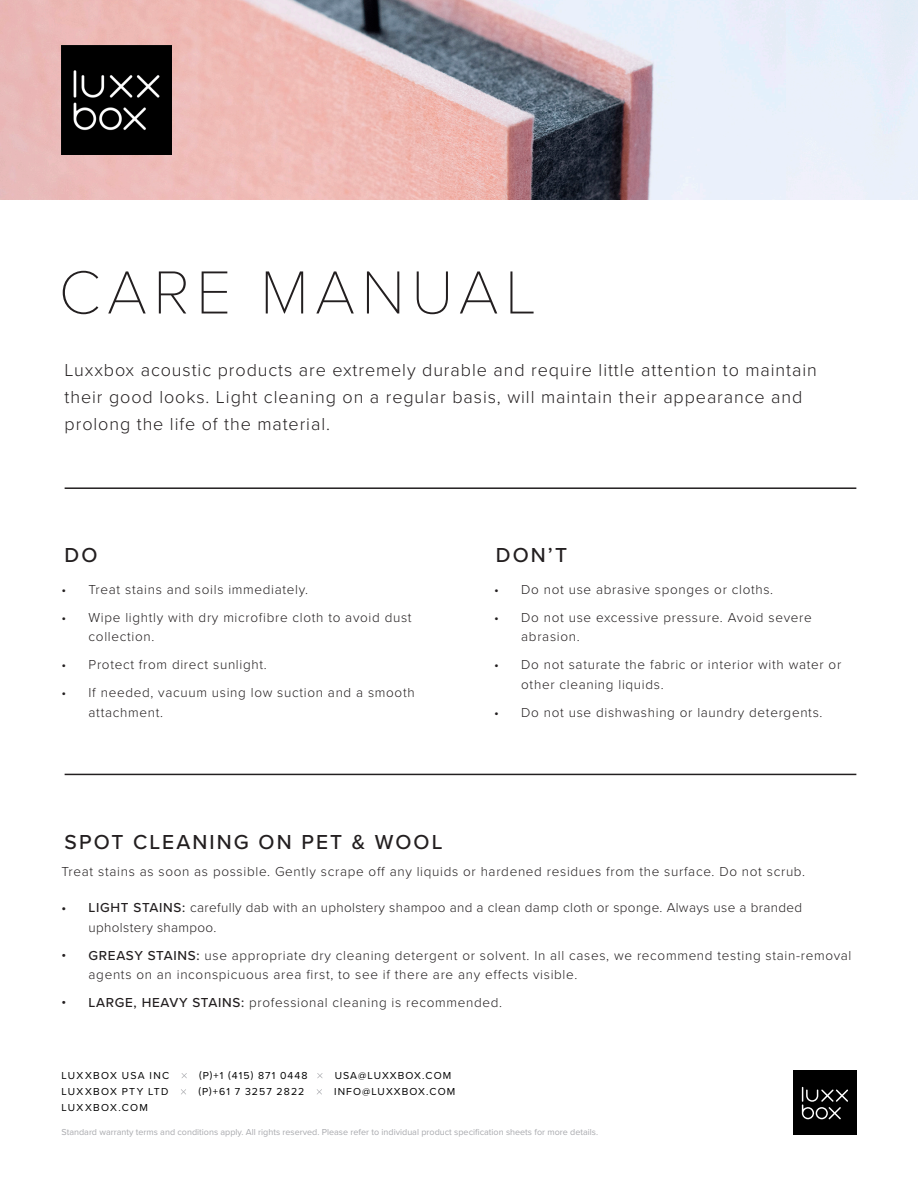
<style>
.page{position:relative;width:918px;height:1188px;background:#fff}
.page>*{position:absolute;margin:0;border:0;box-sizing:border-box;transform-origin:0 0}
.Heading_2{font:100 63px "Proxima Nova T";letter-spacing:.1em;color:#231f20}
.Heading_2-2{font:500 21px "Proxima Nova";letter-spacing:.1em;color:#231f20}
.t1{font:300 18px/27px "Proxima Nova";letter-spacing:.05em;color:#231f20}
.t2{font:300 13.5px/19.5px "Proxima Nova";letter-spacing:.05em;color:#231f20}
.t3{font:300 13.5px/19.5px "Proxima Nova";letter-spacing:.025em;color:#231f20}
.t4{font:10.5px "Proxima Nova";letter-spacing:.1em;color:#000}
.t5{font:10.5px "Proxima Nova";letter-spacing:.12em;color:#000}
.Disclaimer{font:9px "Proxima Nova";color:#a8a9ad}
.s1{font-weight:500}
</style>
<div class="page">
<img style="left:0;top:0;width:787px;height:200px">
<div style="left:793px;top:1071px;width:63px;height:64px;background:#000"></div>
<svg style="left:802px;top:1087px;width:46px;height:33px"></svg>
<svg style="left:182px;top:1073px;width:5px;height:5px"></svg>
<svg style="left:317px;top:1073px;width:6px;height:5px"></svg>
<svg style="left:181px;top:1089px;width:5px;height:5px"></svg>
<svg style="left:317px;top:1089px;width:5px;height:5px"></svg>
<img style="left:62px;top:45px;width:109px;height:110px">
<hr style="left:65px;top:487px;width:791px;height:2px;background:#231f20">
<hr style="left:65px;top:774px;width:791px;height:1px;background:#231f20">
<p class="Heading_2" style="left:59px;top:246px;width:479px">CARE MANUAL</p>
<p class="t1" style="left:65px;top:355px;width:754px">Luxxbox acoustic products are extremely durable and require little attention to maintain their good looks. Light cleaning on a regular basis, will maintain their appearance and prolong the life of the material.</p>
<p class="Heading_2-2" style="left:65px;top:540px;width:34px">DO</p>
<p class="t2" style="left:62px;top:579px;width:248px">• Treat stains and soils immediately.</p>
<p class="t2" style="left:89px;top:607px;width:325px;text-indent:-27px">• Wipe lightly with dry microfibre cloth to avoid dust collection.</p>
<p class="t2" style="left:62px;top:654px;width:207px">• Protect from direct sunlight.</p>
<p class="t2" style="left:89px;top:682px;width:328px;text-indent:-27px">• If needed, vacuum using low suction and a smooth attachment.</p>
<p class="Heading_2-2" style="left:65px;top:826px;width:379px">SPOT CLEANING ON PET &amp; WOOL</p>
<p class="Heading_2-2" style="left:496px;top:540px;width:73px">DON’T</p>
<p class="t2" style="left:494px;top:579px;width:280px">• Do not use abrasive sponges or cloths.</p>
<p class="t2" style="left:521px;top:607px;width:292px;text-indent:-27px">• Do not use excessive pressure. Avoid severe abrasion.</p>
<p class="t2" style="left:521px;top:654px;width:322px;text-indent:-27px">• Do not saturate the fabric or interior with water or other cleaning liquids.</p>
<p class="t2" style="left:494px;top:702px;width:330px">• Do not use dishwashing or laundry detergents.</p>
<p class="t2" style="left:62px;top:861px;width:745px">Treat stains as soon as possible. Gently scrape off any liquids or hardened residues from the surface. Do not scrub.</p>
<p class="t3" style="left:89px;top:897px;width:715px;text-indent:-27px"><span class="s1">• LIGHT STAINS:</span> carefully dab with an upholstery shampoo and a clean damp cloth or sponge. Always use a branded upholstery shampoo.</p>
<p class="t2" style="left:89px;top:945px;width:764px;text-indent:-27px"><span class="s1">• GREASY STAINS:</span> use appropriate dry cleaning detergent or solvent. In all cases, we recommend testing stain-removal agents on an inconspicuous area first, to see if there are any effects visible.</p>
<p class="t2" style="left:62px;top:992px;width:442px"><span class="s1">• LARGE, HEAVY STAINS:</span> professional cleaning is recommended.</p>
<p class="t5" style="left:62px;top:1068px;width:109px">LUXXBOX USA INC</p>
<p class="t4" style="left:199px;top:1068px;width:110px">(P)+1 (415) 871 0448</p>
<p class="t4" style="left:335px;top:1068px;width:118px">USA@LUXXBOX.COM</p>
<p class="t5" style="left:62px;top:1084px;width:108px">LUXXBOX PTY LTD</p>
<p class="t4" style="left:198px;top:1084px;width:108px">(P)+61 7 3257 2822</p>
<p class="t4" style="left:334px;top:1084px;width:123px">INFO@LUXXBOX.COM</p>
<p class="t5" style="left:62px;top:1100px;width:88px">LUXXBOX.COM</p>
<p class="Disclaimer" style="left:62px;top:1125px;width:538px">Standard warranty terms and conditions apply. All rights reserved. Please refer to individual product specification sheets for more details.</p>
</div>
